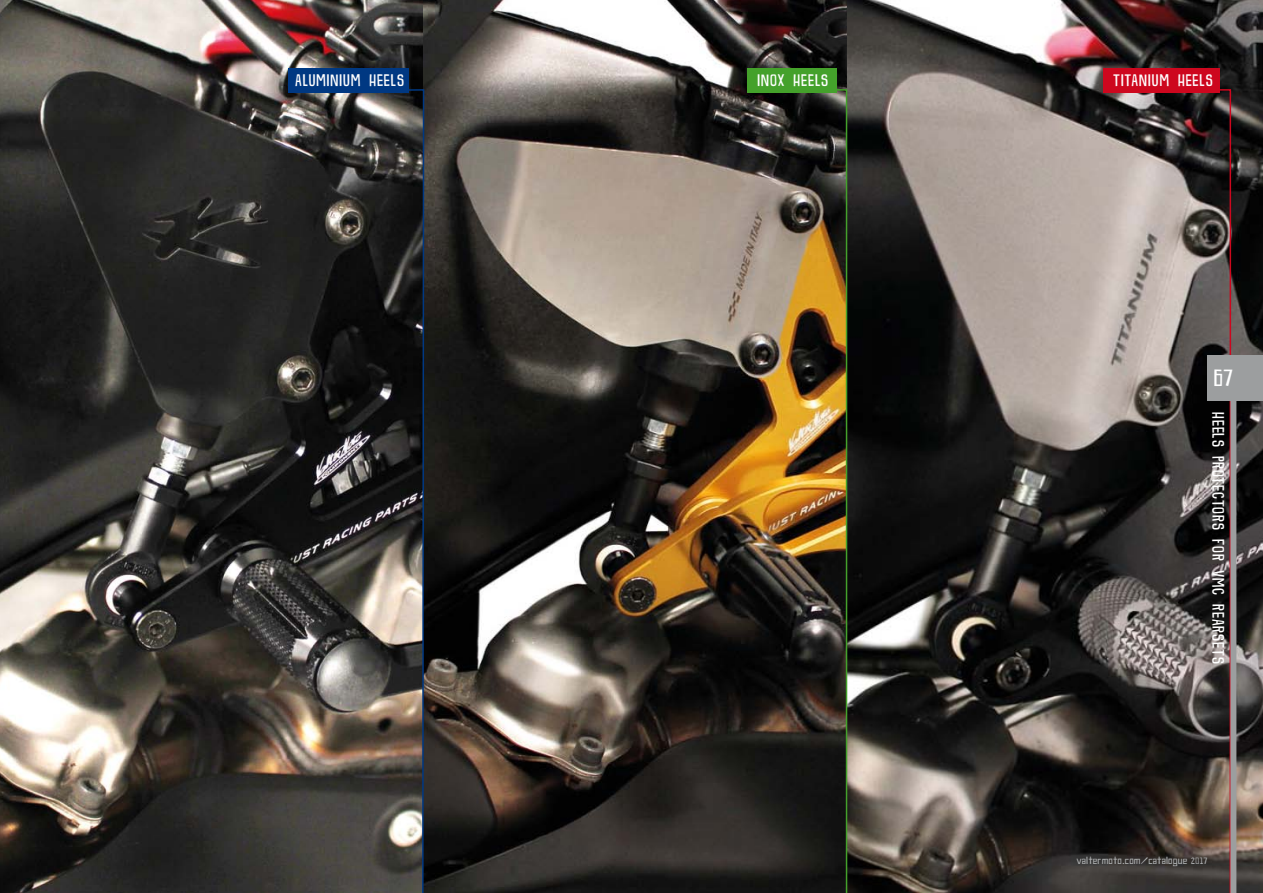
<style>
.page{position:relative;width:1263px;height:893px;background:#fff}
.page>*{position:absolute;margin:0;border:0;box-sizing:border-box;transform-origin:0 0}
.t1{font:27px "Digital Kid";color:#fff}
.t2{font:14.7px "DK Snemand";letter-spacing:.06em;color:#fff}
.t3{font:10.5px "Digital Kid";letter-spacing:.075em;color:#b1b3b4}
</style>
<div class="page">
<img style="left:0;top:0;width:423px;height:893px">
<img style="left:423px;top:0;width:840px;height:893px">
<img style="left:785px;top:88px;width:63px;height:805px">
<div style="left:289px;top:68px;width:120px;height:24px;background:#003882"></div>
<div style="left:747px;top:68px;width:90px;height:24px;background:#44a12b"></div>
<div style="left:1103px;top:68px;width:117px;height:24px;background:#cd071e"></div>
<svg style="left:343px;top:88px;width:82px;height:805px;background:#464341"></svg>
<svg style="left:1163px;top:88px;width:69px;height:805px;background:#4f4644"></svg>
<div style="left:1230px;top:382px;width:6px;height:511px;background:#9c9e9f"></div>
<div style="left:1208px;top:355px;width:55px;height:46px;background:#9c9e9f"></div>
<p class="t2" style="left:295px;top:70px;width:110px">ALUMINIUM HEELS</p>
<p class="t2" style="left:757px;top:70px;width:72px">INOX HEELS</p>
<p class="t2" style="left:1113px;top:70px;width:101px">TITANIUM HEELS</p>
<p class="t1" style="left:1214px;top:362px;width:20px">67</p>
<p class="t2" style="left:1228px;top:412px;width:253px;rotate:90deg">HEELS PROTECTORS FOR VMC REARSETS</p>
<p class="t3" style="left:1077px;top:855px;width:132px">valtermoto.com/catalogue 2017</p>
</div>
